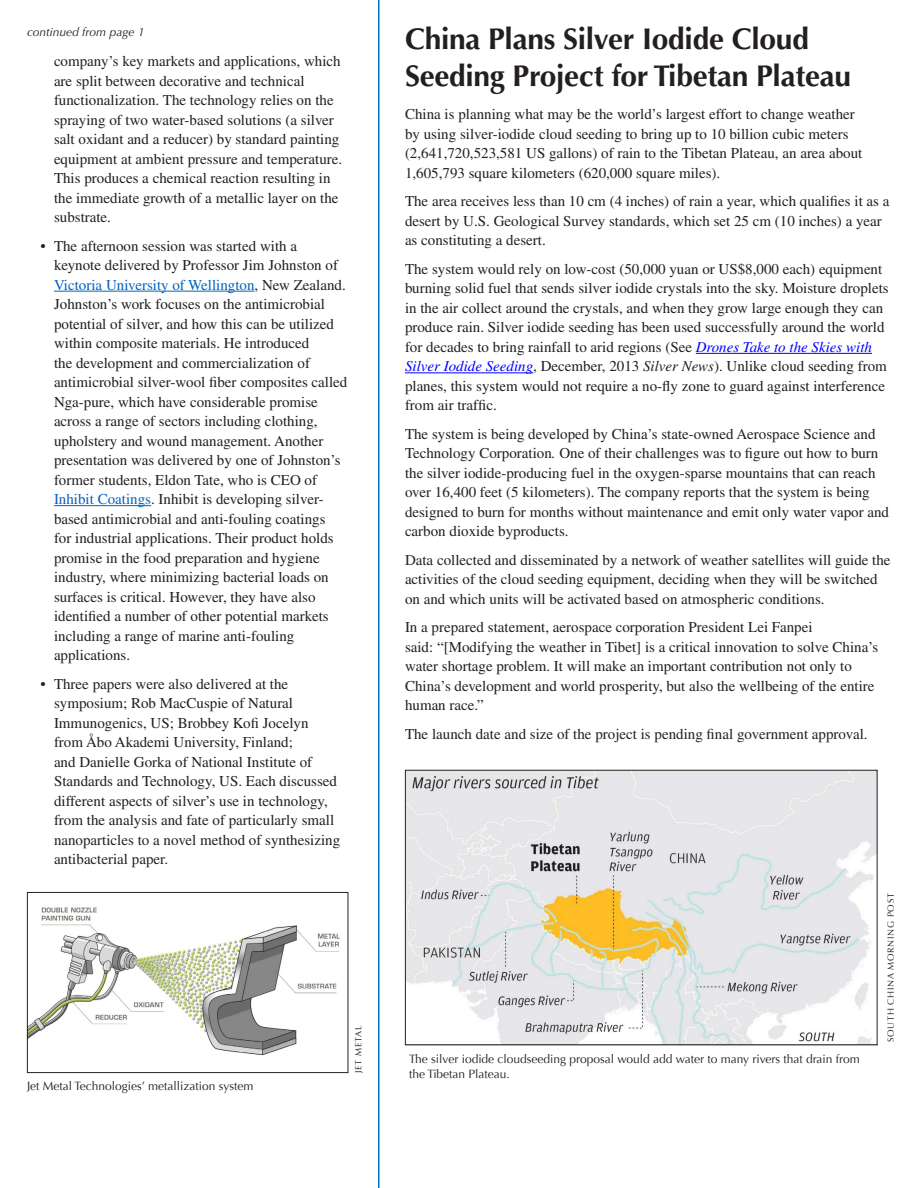
<style>
.page{position:relative;width:918px;height:1188px;background:#fff}
.page>*{position:absolute;margin:0;border:0;box-sizing:border-box;transform-origin:0 0}
.Heads{font:700 30px/37.5px "Optima";letter-spacing:-.01em;color:#231f20}
.Body_Copy{font:15px/19.5px "Times";color:#231f20}
.Captions{font:12px/15px "Optima";color:#231f20}
.Captions-2{font:italic 12px "Optima";color:#231f20}
.Courtesy{font:9px "Optima";letter-spacing:.075em;color:#231f20}
.s1{color:#0563c1}
.s2{font-style:italic;color:#00f}
.s3{font-style:italic}
</style>
<div class="page">
<hr style="left:378px;top:0;width:2px;height:1188px;background:#0072bc">
<hr style="left:696px;top:353px;width:176px;height:1px;background:#00f">
<hr style="left:405px;top:372px;width:128px;height:1px;background:#00f">
<img style="left:29px;top:907px;width:311px;height:149px">
<div style="left:27px;top:892px;width:321px;height:181px;border:1px solid #222"></div>
<hr style="left:54px;top:291px;width:201px;height:1px;background:#0563c1">
<hr style="left:54px;top:505px;width:97px;height:1px;background:#0563c1">
<img style="left:407px;top:772px;width:469px;height:271px">
<div style="left:405px;top:770px;width:473px;height:275px;border:1px solid #222"></div>
<p class="Captions-2" style="left:27px;top:25px;width:119px">continued from page 1</p>
<p class="Body_Copy" style="left:54px;top:51px;width:290px">company’s key markets and applications, which are split between decorative and technical functionalization. The technology relies on the spraying of two water-based solutions (a silver salt oxidant and a reducer) by standard painting equipment at ambient pressure and temperature.<br>This produces a chemical reaction resulting in the immediate growth of a metallic layer on the substrate.</p>
<p class="Body_Copy" style="left:54px;top:236px;width:295px;text-indent:-14px">• The afternoon session was started with a keynote delivered by Professor Jim Johnston of <span class="s1">Victoria University of Wellington</span>, New Zealand.<br>Johnston’s work focuses on the antimicrobial potential of silver, and how this can be utilized within composite materials. He introduced<br>the development and commercialization of antimicrobial silver-wool fiber composites called Nga-pure, which have considerable promise across a range of sectors including clothing, upholstery and wound management. Another presentation was delivered by one of Johnston’s former students, Eldon Tate, who is CEO of <span class="s1">Inhibit Coatings</span>. Inhibit is developing silver&shy;based antimicrobial and anti-fouling coatings<br>for industrial applications. Their product holds promise in the food preparation and hygiene industry, where minimizing bacterial loads on surfaces is critical. However, they have also identified a number of other potential markets including a range of marine anti-fouling applications.</p>
<p class="Body_Copy" style="left:54px;top:674px;width:288px;text-indent:-14px">• Three papers were also delivered at the symposium; Rob MacCuspie of Natural Immunogenics, US; Brobbey Kofi Jocelyn from Åbo Akademi University, Finland;<br>and Danielle Gorka of National Institute of Standards and Technology, US. Each discussed different aspects of silver’s use in technology, from the analysis and fate of particularly small nanoparticles to a novel method of synthesizing antibacterial paper.</p>
<p class="Captions" style="left:27px;top:1078px;width:228px">Jet Metal Technologies’ metallization system</p>
<p class="Courtesy" style="left:353px;top:1073px;width:49px;rotate:-90deg">JET METAL</p>
<p class="Heads" style="left:405px;top:20px;width:448px">China Plans Silver Iodide Cloud<br>Seeding Project for Tibetan Plateau</p>
<p class="Body_Copy" style="left:405px;top:105px;width:459px">China is planning what may be the world’s largest effort to change weather by using silver-iodide cloud seeding to bring up to 10 billion cubic meters (2,641,720,523,581 US gallons) of rain to the Tibetan Plateau, an area about 1,605,793 square kilometers (620,000 square miles).</p>
<p class="Body_Copy" style="left:405px;top:192px;width:486px">The area receives less than 10 cm (4 inches) of rain a year, which qualifies it as a desert by U.S. Geological Survey standards, which set 25 cm (10 inches) a year as constituting a desert.</p>
<p class="Body_Copy" style="left:405px;top:259px;width:485px">The system would rely on low-cost (50,000 yuan or US$8,000 each) equipment burning solid fuel that sends silver iodide crystals into the sky. Moisture droplets in the air collect around the crystals, and when they grow large enough they can produce rain. Silver iodide seeding has been used successfully around the world for decades to bring rainfall to arid regions (See <span class="s2">Drones Take to the Skies with Silver Iodide Seeding</span>, December, 2013 <span class="s3">Silver News</span>). Unlike cloud seeding from planes, this system would not require a no-fly zone to guard against interference from air traffic.</p>
<p class="Body_Copy" style="left:405px;top:424px;width:486px">The system is being developed by China’s state-owned Aerospace Science and Technology Corporation<span class="s3">.</span> One of their challenges was to figure out how to burn the silver iodide-producing fuel in the oxygen-sparse mountains that can reach over 16,400 feet (5 kilometers). The company reports that the system is being designed to burn for months without maintenance and emit only water vapor and carbon dioxide byproducts.</p>
<p class="Body_Copy" style="left:405px;top:550px;width:487px">Data collected and disseminated by a network of weather satellites will guide the activities of the cloud seeding equipment, deciding when they will be switched on and which units will be activated based on atmospheric conditions.</p>
<p class="Body_Copy" style="left:405px;top:618px;width:475px">In a prepared statement, aerospace corporation President Lei Fanpei<br>said: “[Modifying the weather in Tibet] is a critical innovation to solve China’s water shortage problem. It will make an important contribution not only to China’s development and world prosperity, but also the wellbeing of the entire human race.”</p>
<p class="Body_Copy" style="left:405px;top:724px;width:464px">The launch date and size of the project is pending final government approval.</p>
<p class="Captions" style="left:409px;top:1052px;width:452px">The silver iodide cloudseeding proposal would add water to many rivers that drain from the Tibetan Plateau.</p>
<p class="Courtesy" style="left:886px;top:1042px;width:150px;rotate:-90deg">SOUTH CHINA MORNING POST</p>
</div>
